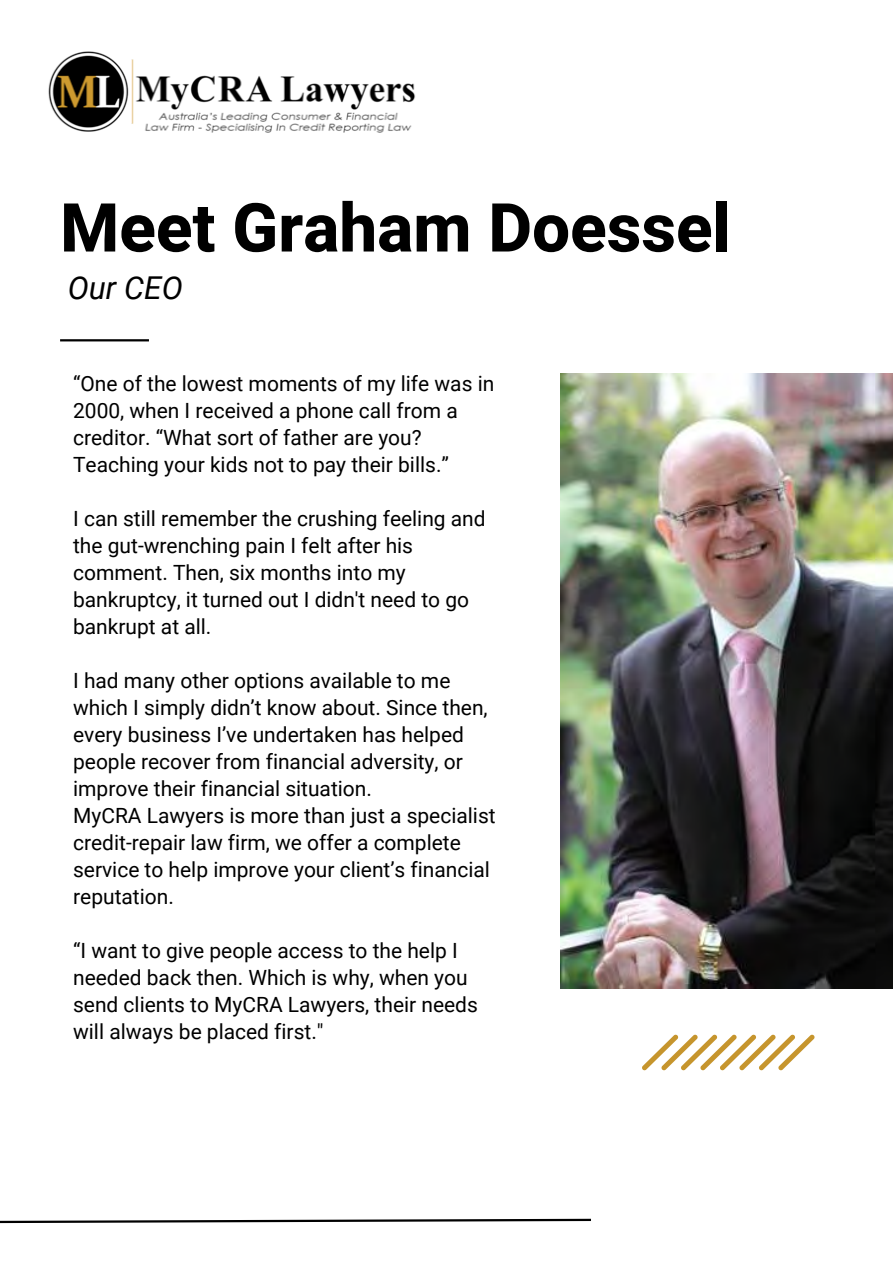
<style>
.page{position:relative;width:893px;height:1264px;background:#fff}
.page>*{position:absolute;margin:0;border:0;box-sizing:border-box;transform-origin:0 0}
.t1{font:800 67.5px "Heebo";color:#000}
.t2{font:italic 31.5px "Roboto";color:#000}
.t3{font:21px/27px "Roboto";color:#000}
</style>
<div class="page">
<svg style="left:0;top:1218px;width:591px;height:6px"></svg>
<hr style="left:60px;top:339px;width:89px;height:2px;background:#000">
<svg style="left:642px;top:1034px;width:172px;height:36px"></svg>
<img style="left:560px;top:373px;width:332px;height:615px">
<img style="left:48px;top:51px;width:367px;height:82px">
<p class="t1" style="left:60px;top:181px;width:672px">Meet Graham Doessel</p>
<p class="t2" style="left:68px;top:270px;width:116px">Our CEO</p>
<p class="t3" style="left:73px;top:370px;width:422px">“One of the lowest moments of my life was in 2000, when I received a phone call from a creditor. “What sort of father are you?<br>Teaching your kids not to pay their bills.”</p>
<p class="t3" style="left:73px;top:505px;width:414px">I can still remember the crushing feeling and the gut-wrenching pain I felt after his comment. Then, six months into my bankruptcy, it turned out I didn't need to go bankrupt at all.</p>
<p class="t3" style="left:73px;top:667px;width:416px">I had many other options available to me which I simply didn’t know about. Since then, every business I’ve undertaken has helped people recover from financial adversity, or improve their financial situation.</p>
<p class="t3" style="left:73px;top:802px;width:424px">MyCRA Lawyers is more than just a specialist credit-repair law firm, we offer a complete service to help improve your client’s financial reputation.</p>
<p class="t3" style="left:73px;top:937px;width:406px">“I want to give people access to the help I needed back then. Which is why, when you send clients to MyCRA Lawyers, their needs will always be placed first."</p>
</div>
